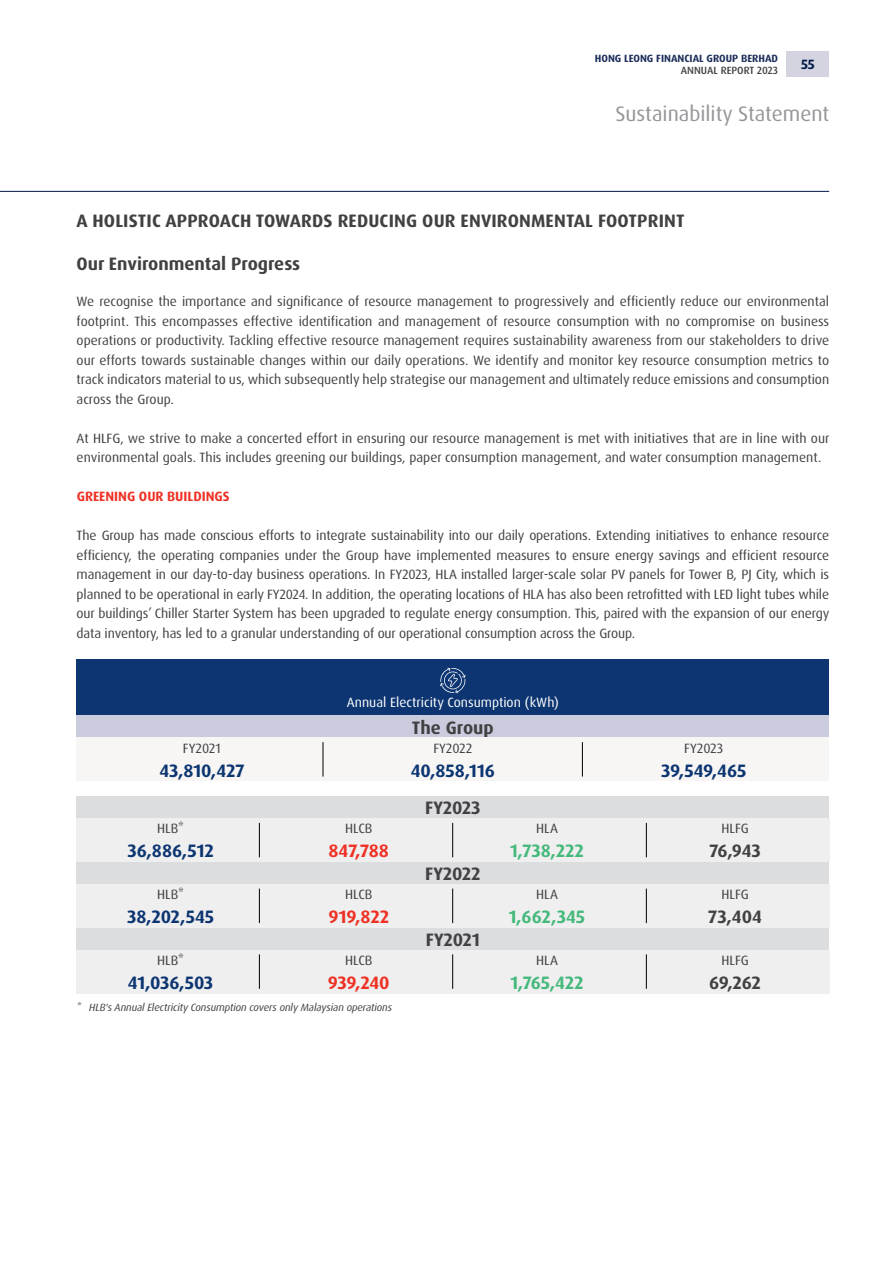
<style>
.page{position:relative;width:893px;height:1263px;background:#fff}
.page>*{position:absolute;margin:0;border:0;box-sizing:border-box;transform-origin:0 0}
.t1{font:21px "Dax OT";color:#939598}
.t2{font:700 18px "Dax OT";color:#414042}
.t3{font:700 18px "Dax OT";color:#0c3571}
.t4{font:700 18px "Dax OT";color:#45b97c}
.t5{font:700 18px "Dax OT";color:#ee3124}
.t6{font:13.5px/19.5px "Dax OT";color:#414042;text-align:justify}
.t7{font:13.5px "Dax OT";color:#fff}
.t8{font:700 13.5px "Dax OT";color:#ee3124}
.t9{font:700 13.5px "Dax OT";color:#001648}
.t10{font:italic 10.5px "Dax OT";letter-spacing:-.01em;color:#414042}
.t11{font:700 10.5px "Dax OT";color:#1d2e5a}
.t12{font:500 10.5px "Dax OT";color:#414042}
</style>
<div class="page">
<hr style="left:0;top:191px;width:829px;height:1px;background:#001648">
<div style="left:787px;top:51px;width:42px;height:26px;background:#d3d4e0"></div>
<div style="left:77px;top:659px;width:752px;height:56px;background:#0c3571"></div>
<svg style="left:440px;top:668px;width:26px;height:25px"></svg>
<div style="left:77px;top:796px;width:752px;height:22px;background:#dcddde"></div>
<div style="left:77px;top:715px;width:752px;height:23px;background:#caccdd"></div>
<div style="left:77px;top:862px;width:752px;height:22px;background:#dcddde"></div>
<div style="left:77px;top:927px;width:752px;height:23px;background:#dcddde"></div>
<div style="left:77px;top:818px;width:188px;height:44px;background:#efeff0"></div>
<div style="left:77px;top:738px;width:250px;height:43px;background:#f7f6f5"></div>
<div style="left:77px;top:884px;width:188px;height:43px;background:#efeff0"></div>
<div style="left:77px;top:950px;width:188px;height:43px;background:#efeff0"></div>
<div style="left:265px;top:818px;width:188px;height:44px;background:#efeff0"></div>
<div style="left:327px;top:738px;width:251px;height:43px;background:#f7f6f5"></div>
<div style="left:265px;top:884px;width:188px;height:43px;background:#efeff0"></div>
<div style="left:265px;top:950px;width:188px;height:43px;background:#efeff0"></div>
<div style="left:453px;top:818px;width:188px;height:44px;background:#efeff0"></div>
<div style="left:578px;top:738px;width:251px;height:43px;background:#f7f6f5"></div>
<div style="left:453px;top:884px;width:188px;height:43px;background:#efeff0"></div>
<div style="left:453px;top:950px;width:188px;height:43px;background:#efeff0"></div>
<div style="left:641px;top:818px;width:188px;height:44px;background:#efeff0"></div>
<div style="left:641px;top:884px;width:188px;height:43px;background:#efeff0"></div>
<div style="left:641px;top:950px;width:188px;height:43px;background:#efeff0"></div>
<hr style="left:259px;top:823px;width:1px;height:34px;background:#000">
<hr style="left:323px;top:742px;width:1px;height:34px;background:#000">
<hr style="left:259px;top:889px;width:1px;height:34px;background:#000">
<hr style="left:259px;top:954px;width:1px;height:35px;background:#000">
<hr style="left:452px;top:823px;width:1px;height:34px;background:#000">
<hr style="left:452px;top:889px;width:1px;height:34px;background:#000">
<hr style="left:452px;top:954px;width:1px;height:35px;background:#000">
<hr style="left:646px;top:823px;width:1px;height:34px;background:#000">
<hr style="left:582px;top:742px;width:1px;height:34px;background:#000">
<hr style="left:646px;top:889px;width:1px;height:34px;background:#000">
<hr style="left:646px;top:954px;width:1px;height:35px;background:#000">
<p class="t11" style="left:595px;top:51px;width:185px">HONG LEONG FINANCIAL GROUP BERHAD</p>
<p class="t12" style="left:681px;top:64px;width:99px">ANNUAL REPORT 2023</p>
<p class="t9" style="left:801px;top:56px;width:15px">55</p>
<h1 class="t1" style="left:615px;top:100px;width:215px">Sustainability Statement</h1>
<h2 class="t2" style="left:77px;top:209px;width:609px">A HOLISTIC APPROACH TOWARDS REDUCING OUR ENVIRONMENTAL FOOTPRINT</h2>
<h2 class="t2" style="left:77px;top:252px;width:225px">Our Environmental Progress</h2>
<p class="t6" style="left:77px;top:292px;width:754px">We recognise the importance and significance of resource management to progressively and efficiently reduce our environmental footprint. This encompasses effective identification and management of resource consumption with no compromise on business operations or productivity. Tackling effective resource management requires sustainability awareness from our stakeholders to drive our efforts towards sustainable changes within our daily operations. We identify and monitor key resource consumption metrics to track indicators material to us, which subsequently help strategise our management and ultimately reduce emissions and consumption across the Group.</p>
<p class="t6" style="left:77px;top:429px;width:754px">At HLFG, we strive to make a concerted effort in ensuring our resource management is met with initiatives that are in line with our environmental goals. This includes greening our buildings, paper consumption management, and water consumption management.</p>
<p class="t8" style="left:77px;top:488px;width:155px">GREENING OUR BUILDINGS</p>
<p class="t6" style="left:77px;top:526px;width:754px">The Group has made conscious efforts to integrate sustainability into our daily operations. Extending initiatives to enhance resource efficiency, the operating companies under the Group have implemented measures to ensure energy savings and efficient resource management in our day-to-day business operations. In FY2023, HLA installed larger-scale solar PV panels for Tower B, PJ City, which is planned to be operational in early FY2024. In addition, the operating locations of HLA has also been retrofitted with LED light tubes while our buildings’ Chiller Starter System has been upgraded to regulate energy consumption. This, paired with the expansion of our energy data inventory, has led to a granular understanding of our operational consumption across the Group.</p>
<p class="t7" style="left:347px;top:693px;width:213px">Annual Electricity Consumption (kWh)</p>
<h2 class="t2" style="left:412px;top:716px;width:83px">The Group</h2>
<p class="t6" style="left:183px;top:738px;width:40px">FY2021</p>
<h2 class="t3" style="left:159px;top:759px;width:87px">43,810,427</h2>
<p class="t6" style="left:433px;top:738px;width:41px">FY2022</p>
<h2 class="t3" style="left:411px;top:759px;width:86px">40,858,116</h2>
<p class="t6" style="left:684px;top:738px;width:40px">FY2023</p>
<h2 class="t3" style="left:661px;top:759px;width:87px">39,549,465</h2>
<h2 class="t2" style="left:425px;top:796px;width:57px">FY2023</h2>
<p class="t6" style="left:157px;top:819px;width:28px">HLB*</p>
<h2 class="t3" style="left:127px;top:840px;width:88px">36,886,512</h2>
<p class="t6" style="left:157px;top:885px;width:28px">HLB*</p>
<h2 class="t3" style="left:127px;top:905px;width:89px">38,202,545</h2>
<p class="t6" style="left:157px;top:950px;width:28px">HLB*</p>
<h2 class="t3" style="left:128px;top:971px;width:87px">41,036,503</h2>
<p class="t6" style="left:345px;top:819px;width:29px">HLCB</p>
<h2 class="t5" style="left:329px;top:840px;width:62px">847,788</h2>
<p class="t6" style="left:345px;top:885px;width:29px">HLCB</p>
<h2 class="t5" style="left:329px;top:905px;width:62px">919,822</h2>
<p class="t6" style="left:345px;top:950px;width:29px">HLCB</p>
<h2 class="t5" style="left:328px;top:971px;width:63px">939,240</h2>
<h2 class="t2" style="left:425px;top:862px;width:57px">FY2022</h2>
<h2 class="t2" style="left:426px;top:928px;width:55px">FY2021</h2>
<p class="t6" style="left:536px;top:819px;width:23px">HLA</p>
<h2 class="t4" style="left:510px;top:840px;width:75px">1,738,222</h2>
<p class="t6" style="left:536px;top:885px;width:23px">HLA</p>
<h2 class="t4" style="left:509px;top:905px;width:78px">1,662,345</h2>
<p class="t6" style="left:536px;top:950px;width:23px">HLA</p>
<h2 class="t4" style="left:510px;top:971px;width:75px">1,765,422</h2>
<p class="t6" style="left:721px;top:819px;width:29px">HLFG</p>
<h2 class="t2" style="left:709px;top:840px;width:53px">76,943</h2>
<p class="t6" style="left:721px;top:885px;width:29px">HLFG</p>
<h2 class="t2" style="left:708px;top:905px;width:55px">73,404</h2>
<p class="t6" style="left:721px;top:950px;width:29px">HLFG</p>
<h2 class="t2" style="left:709px;top:971px;width:53px">69,262</h2>
<p class="t10" style="left:77px;top:1001px;width:317px">* HLB's Annual Electricity Consumption covers only Malaysian operations</p>
</div>
